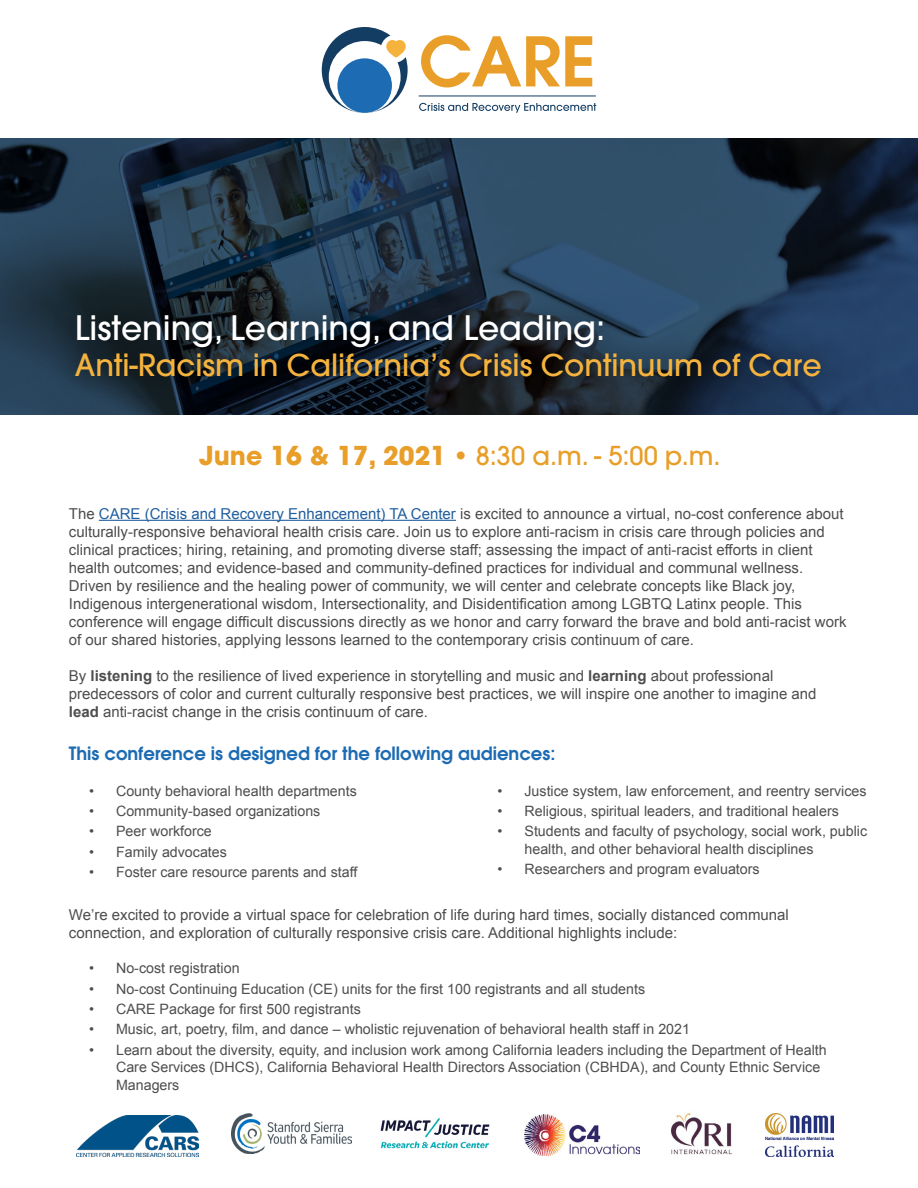
<style>
.page{position:relative;width:918px;height:1188px;background:#fff}
.page>*{position:absolute;margin:0;border:0;box-sizing:border-box;transform-origin:0 0}
.t1{font:500 33px "Avant Garde";color:#fff}
.t2{font:500 30px "Avant Garde";color:#f5b33d}
.t3{font:500 25.5px "Avant Garde";color:#e89e29}
.t4{font:600 18px "Avant Garde";color:#1c6bb3}
.t5{font:15px/18px "Arial";color:#4d4d4f}
.t6{font:14.25px/17.5px "Arial";color:#4d4d4f}
.s1{font-weight:700}
.s2{color:#215e9e}
.s3{font-style:inherit}
</style>
<div class="page">
<svg style="left:0;top:138px;width:918px;height:277px;background:#233a51"></svg>
<div style="left:52px;top:292px;width:793px;height:110px;background:#000;opacity:.75"></div>
<hr style="left:99px;top:520px;width:357px;height:1px;background:#215e9e">
<svg style="left:421px;top:35px;width:171px;height:52px"></svg>
<svg style="left:419px;top:103px;width:177px;height:10px"></svg>
<svg style="left:322px;top:27px;width:86px;height:86px"></svg>
<hr style="left:419px;top:96px;width:177px;height:1px;background:#143d63">
<img style="left:525px;top:1114px;width:115px;height:41px">
<img style="left:232px;top:1114px;width:120px;height:39px">
<img style="left:380px;top:1118px;width:110px;height:31px">
<img style="left:671px;top:1111px;width:61px;height:44px">
<img style="left:765px;top:1113px;width:68px;height:43px">
<img style="left:77px;top:1115px;width:121px;height:42px">
<h1 class="t1" style="left:75px;top:308px;width:532px">Listening, Learning, and Leading:</h1>
<h2 class="t2" style="left:75px;top:347px;width:748px">Anti-Racism in California’s Crisis Continuum of Care</h2>
<h3 class="t3" style="left:199px;top:440px;width:523px"><span class="s1">June 16 &amp; 17, 2021</span> • 8:30 a.m. - 5:00 p.m.</h3>
<p class="t5" style="left:69px;top:505px;width:779px">The <span class="s2">CARE (Crisis and Recovery Enhancement) TA Center</span> is excited to announce a virtual, no-cost conference about culturally-responsive behavioral health crisis care. Join us to explore anti-racism in crisis care through policies and clinical practices; hiring, retaining, and promoting diverse staff; assessing the impact of anti-racist efforts in client health outcomes; and evidence-based and community-defined practices for individual and communal wellness.<br>Driven by resilience and the healing power of community, we will center and celebrate concepts like Black joy, Indigenous intergenerational wisdom, Intersectionality, and Disidentification among LGBTQ Latinx people. This conference will engage difficult discussions directly as we honor and carry forward the brave and bold anti-racist work of our shared histories, applying lessons learned to the contemporary crisis continuum of care.</p>
<p class="t5" style="left:69px;top:667px;width:749px">By <span class="s1">listening</span> to the resilience of lived experience in storytelling and music and <span class="s1">learning</span> about professional predecessors of color and current culturally responsive best practices, we will inspire one another to imagine and <span class="s1">lead</span> anti-racist change in the crisis continuum of care.</p>
<p class="t4" style="left:69px;top:742px;width:488px">This conference is designed for the following audiences:</p>
<p class="t6" style="left:89px;top:782px;width:269px">• County behavioral health departments</p>
<p class="t6" style="left:89px;top:802px;width:233px">• Community-based organizations</p>
<p class="t6" style="left:89px;top:823px;width:124px">• Peer workforce</p>
<p class="t6" style="left:89px;top:843px;width:139px">• Family advocates</p>
<p class="t6" style="left:89px;top:863px;width:270px">• Foster care resource parents and staff</p>
<p class="t6" style="left:498px;top:782px;width:371px">• Justice system, law enforcement, and reentry services</p>
<p class="t6" style="left:498px;top:802px;width:343px">• Religious, spiritual leaders, and traditional healers</p>
<p class="t6" style="left:525px;top:823px;width:344px;line-height:17.1px;text-indent:-27px">• Students and faculty of psychology, social work, public health, and other behavioral health disciplines</p>
<p class="t6" style="left:498px;top:860px;width:264px">• Researchers and program evaluators</p>
<p class="t5" style="left:69px;top:906px;width:721px">We’re excited to provide a virtual space for celebration of life during hard times, socially distanced communal connection, and exploration of culturally responsive crisis care. Additional highlights include:</p>
<p class="t6" style="left:89px;top:960px;width:152px">• No-cost registration</p>
<p class="t6" style="left:89px;top:980px;width:558px">• No-cost <span class="s3">Continuing Education (CE) units</span> for the first 100 registrants and all students</p>
<p class="t6" style="left:89px;top:1000px;width:273px">• CARE Package for first 500 registrants</p>
<p class="t6" style="left:89px;top:1021px;width:602px">• Music, art, poetry, film, and dance – wholistic rejuvenation of behavioral health staff in 2021</p>
<p class="t6" style="left:116px;top:1041px;width:712px;text-indent:-27px">• Learn about the diversity, equity, and inclusion work among California leaders including the Department of Health<br>Care Services (DHCS), California Behavioral Health Directors Association (CBHDA), and County Ethnic Service<br>Managers</p>
</div>
